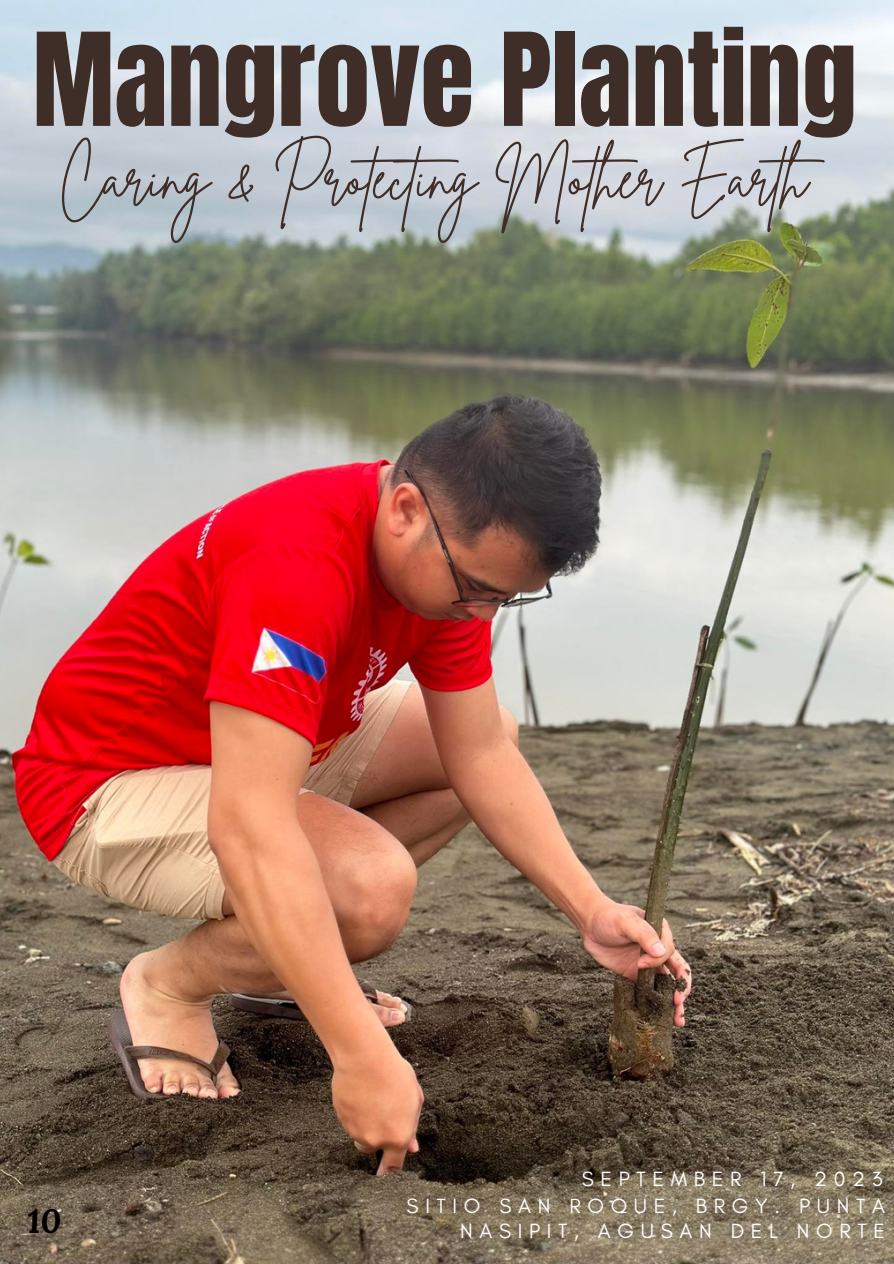
<style>
.page{position:relative;width:894px;height:1264px;background:#fff}
.page>*{position:absolute;margin:0;border:0;box-sizing:border-box;transform-origin:0 0}
.t1{font:109.65px "Anton";color:#3e2e27}
.t2{font:58.65px "Brittany Signature";color:#3e2e27}
.t3{font:italic 700 32.85px "Lora";color:#000}
.t4{font:21px "Glacial Indifference";letter-spacing:.315em;color:#fff}
</style>
<div class="page">
<img style="left:0;top:0;width:893px;height:1263px">
<svg style="left:322px;top:1086px;width:249px;height:62px;background:#714e39"></svg>
<p class="t1" style="left:33px;top:1px;width:825px">Mangrove Planting</p>
<h2 class="t2" style="left:59px;top:140px;width:783px">Caring &amp; Protecting Mother Earth</h2>
<p class="t3" style="left:28px;top:1199px;width:35px">10</p>
<h1 class="t4" style="left:581px;top:1166px;width:302px">SEPTEMBER 17, 2023</h1>
<p class="t4" style="left:406px;top:1192px;width:479px">SITIO SAN ROQUE, BRGY. PUNTA</p>
<p class="t4" style="left:460px;top:1217px;width:426px">NASIPIT, AGUSAN DEL NORTE</p>
</div>
